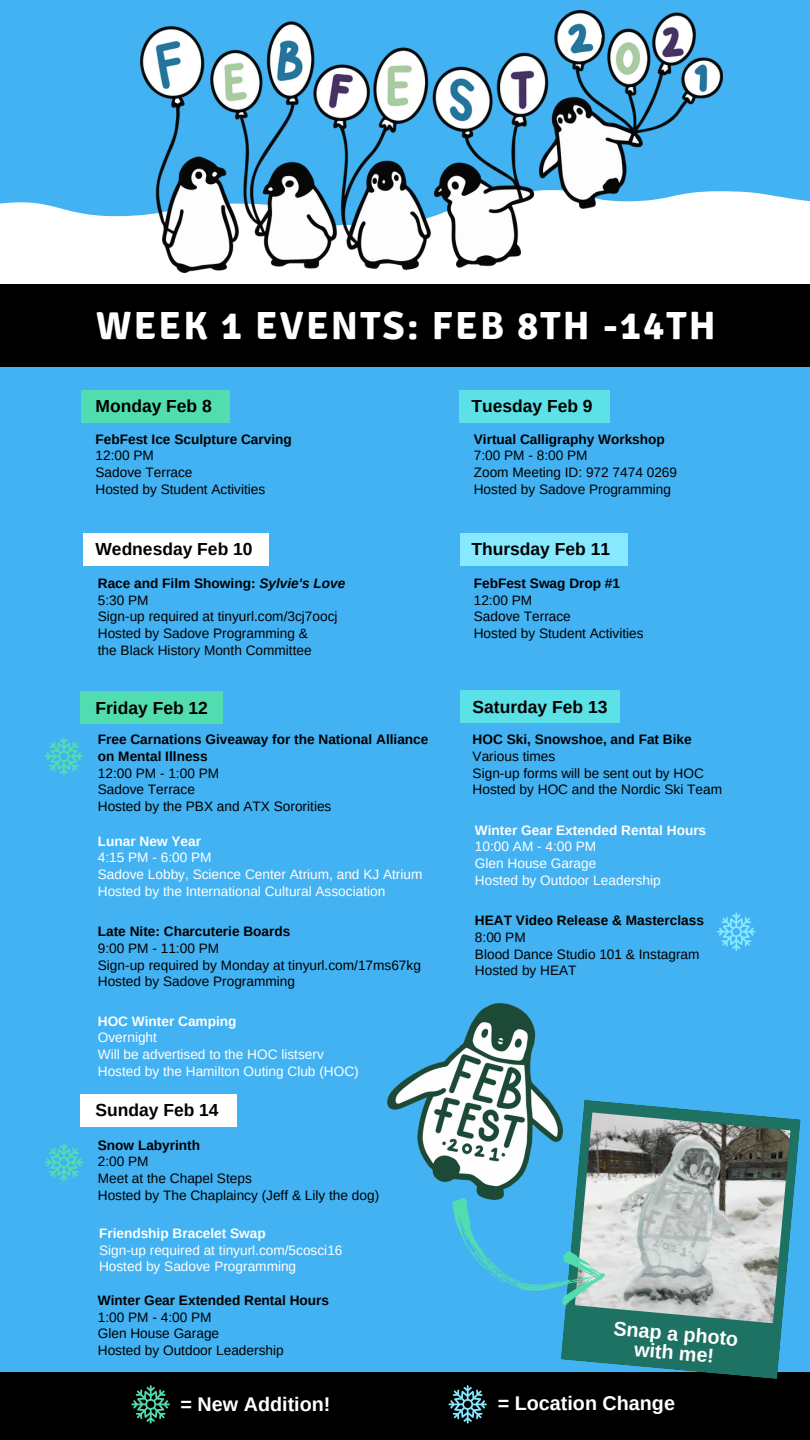
<style>
.page{position:relative;width:810px;height:1440px;background:#42b2f2}
.page>*{position:absolute;margin:0;border:0;box-sizing:border-box;transform-origin:0 0}
.t1{font:700 39.25px "Signika";letter-spacing:.06em;color:#fff}
.t2{font:700 19.75px "Arimo";color:#fff}
.t3{font:700 17.5px "Arimo";color:#000}
.t4{font:13.62px "Arimo";color:#000}
.t5{font:13.62px "Arimo";color:#fff}
.t6{font:700 13.62px "Arimo";color:#000}
.t7{font:700 13.62px "Arimo";color:#fff}
.s1{font-style:italic}
</style>
<div class="page">
<svg style="left:0;top:191px;width:810px;height:93px;background:#eaf6fd"></svg>
<img style="left:141px;top:11px;width:582px;height:261px">
<div style="left:0;top:284px;width:810px;height:82px;background:#000"></div>
<img style="left:387px;top:1004px;width:171px;height:179px">
<div style="left:81px;top:390px;width:148px;height:32px;background:#51ddb0"></div>
<div style="left:460px;top:390px;width:150px;height:32px;background:#5ce1e6"></div>
<div style="left:83px;top:533px;width:186px;height:32px;background:#fff"></div>
<div style="left:460px;top:533px;width:168px;height:32px;background:#86e9ff"></div>
<div style="left:81px;top:691px;width:142px;height:33px;background:#51ddb0"></div>
<div style="left:460px;top:691px;width:160px;height:32px;background:#5ce1e6"></div>
<div style="left:81px;top:1094px;width:156px;height:32px;background:#fff"></div>
<div style="left:0;top:1372px;width:810px;height:68px;background:#000"></div>
<svg style="left:561px;top:1100px;width:240px;height:279px;fill:#1e7263"></svg>
<svg style="left:447px;top:1113px;width:340px;height:220px"></svg>
<svg style="left:45px;top:737px;width:38px;height:39px"></svg>
<svg style="left:45px;top:1143px;width:38px;height:39px"></svg>
<svg style="left:717px;top:912px;width:39px;height:39px"></svg>
<svg style="left:132px;top:1385px;width:38px;height:39px"></svg>
<svg style="left:448px;top:1385px;width:39px;height:39px"></svg>
<p class="t1" style="left:96px;top:302px;width:621px">WEEK 1 EVENTS: FEB 8TH -14TH</p>
<p class="t3" style="left:96px;top:397px;width:118px">Monday Feb 8</p>
<p class="t3" style="left:471px;top:397px;width:123px">Tuesday Feb 9</p>
<p class="t6" style="left:474px;top:431px;width:193px">Virtual Calligraphy Workshop</p>
<p class="t4" style="left:474px;top:448px;width:115px">7:00 PM - 8:00 PM</p>
<p class="t4" style="left:474px;top:465px;width:205px">Zoom Meeting ID: 972 7474 0269</p>
<p class="t4" style="left:474px;top:481px;width:199px">Hosted by Sadove Programming</p>
<p class="t6" style="left:96px;top:431px;width:198px">FebFest Ice Sculpture Carving</p>
<p class="t4" style="left:96px;top:448px;width:60px">12:00 PM</p>
<p class="t4" style="left:96px;top:465px;width:99px">Sadove Terrace</p>
<p class="t4" style="left:96px;top:481px;width:171px">Hosted by Student Activities</p>
<p class="t3" style="left:96px;top:539px;width:159px">Wednesday Feb 10</p>
<p class="t6" style="left:98px;top:576px;width:249px">Race and Film Showing: <span class="s1">Sylvie's Love</span></p>
<p class="t4" style="left:98px;top:592px;width:52px">5:30 PM</p>
<p class="t4" style="left:98px;top:609px;width:241px">Sign-up required at tinyurl.com/3cj7oocj</p>
<p class="t4" style="left:98px;top:626px;width:212px">Hosted by Sadove Programming &amp;</p>
<p class="t4" style="left:98px;top:642px;width:215px">the Black History Month Committee</p>
<p class="t3" style="left:96px;top:698px;width:114px">Friday Feb 12</p>
<p class="t6" style="left:98px;top:732px;width:332px">Free Carnations Giveaway for the National Alliance</p>
<p class="t6" style="left:98px;top:749px;width:111px">on Mental Illness</p>
<p class="t4" style="left:98px;top:765px;width:123px">12:00 PM - 1:00 PM</p>
<p class="t4" style="left:98px;top:782px;width:99px">Sadove Terrace</p>
<p class="t4" style="left:98px;top:799px;width:235px">Hosted by the PBX and ATX Sororities</p>
<p class="t7" style="left:98px;top:833px;width:105px">Lunar New Year</p>
<p class="t5" style="left:98px;top:850px;width:115px">4:15 PM - 6:00 PM</p>
<p class="t5" style="left:98px;top:867px;width:326px">Sadove Lobby, Science Center Atrium, and KJ Atrium</p>
<p class="t5" style="left:98px;top:883px;width:289px">Hosted by the International Cultural Association</p>
<p class="t6" style="left:98px;top:924px;width:194px">Late Nite: Charcuterie Boards</p>
<p class="t4" style="left:98px;top:941px;width:123px">9:00 PM - 11:00 PM</p>
<p class="t4" style="left:98px;top:957px;width:325px">Sign-up required by Monday at tinyurl.com/17ms67kg</p>
<p class="t4" style="left:98px;top:974px;width:199px">Hosted by Sadove Programming</p>
<p class="t7" style="left:98px;top:1013px;width:140px">HOC Winter Camping</p>
<p class="t5" style="left:98px;top:1030px;width:61px">Overnight</p>
<p class="t5" style="left:98px;top:1047px;width:227px">Will be advertised to the HOC listserv</p>
<p class="t5" style="left:98px;top:1063px;width:262px">Hosted by the Hamilton Outing Club (HOC)</p>
<p class="t3" style="left:96px;top:1100px;width:125px">Sunday Feb 14</p>
<p class="t6" style="left:98px;top:1137px;width:104px">Snow Labyrinth</p>
<p class="t4" style="left:98px;top:1154px;width:52px">2:00 PM</p>
<p class="t4" style="left:98px;top:1171px;width:155px">Meet at the Chapel Steps</p>
<p class="t4" style="left:98px;top:1187px;width:283px">Hosted by The Chaplaincy (Jeff &amp; Lily the dog)</p>
<p class="t7" style="left:99px;top:1226px;width:168px">Friendship Bracelet Swap</p>
<p class="t5" style="left:99px;top:1242px;width:245px">Sign-up required at tinyurl.com/5cosci16</p>
<p class="t5" style="left:99px;top:1259px;width:199px">Hosted by Sadove Programming</p>
<p class="t6" style="left:98px;top:1293px;width:233px">Winter Gear Extended Rental Hours</p>
<p class="t4" style="left:98px;top:1309px;width:115px">1:00 PM - 4:00 PM</p>
<p class="t4" style="left:98px;top:1326px;width:123px">Glen House Garage</p>
<p class="t4" style="left:98px;top:1343px;width:187px">Hosted by Outdoor Leadership</p>
<p class="t3" style="left:471px;top:539px;width:140px">Thursday Feb 11</p>
<p class="t6" style="left:474px;top:576px;width:148px">FebFest Swag Drop #1</p>
<p class="t4" style="left:474px;top:592px;width:60px">12:00 PM</p>
<p class="t4" style="left:474px;top:609px;width:99px">Sadove Terrace</p>
<p class="t4" style="left:474px;top:626px;width:171px">Hosted by Student Activities</p>
<p class="t3" style="left:473px;top:697px;width:136px">Saturday Feb 13</p>
<p class="t6" style="left:473px;top:732px;width:221px">HOC Ski, Snowshoe, and Fat Bike</p>
<p class="t4" style="left:473px;top:749px;width:84px">Various times</p>
<p class="t4" style="left:473px;top:765px;width:233px">Sign-up forms will be sent out by HOC</p>
<p class="t4" style="left:473px;top:782px;width:251px">Hosted by HOC and the Nordic Ski Team</p>
<p class="t7" style="left:475px;top:822px;width:233px">Winter Gear Extended Rental Hours</p>
<p class="t5" style="left:475px;top:839px;width:123px">10:00 AM - 4:00 PM</p>
<p class="t5" style="left:475px;top:856px;width:123px">Glen House Garage</p>
<p class="t5" style="left:475px;top:872px;width:187px">Hosted by Outdoor Leadership</p>
<p class="t6" style="left:475px;top:913px;width:231px">HEAT Video Release &amp; Masterclass</p>
<p class="t4" style="left:475px;top:930px;width:52px">8:00 PM</p>
<p class="t4" style="left:475px;top:946px;width:226px">Blood Dance Studio 101 &amp; Instagram</p>
<p class="t4" style="left:475px;top:963px;width:103px">Hosted by HEAT</p>
<p class="t2" style="left:615px;top:1317px;width:126px;rotate:5deg">Snap a photo</p>
<p class="t2" style="left:635px;top:1338px;width:81px;rotate:5deg">with me!</p>
<p class="t2" style="left:181px;top:1393px;width:151px">= New Addition!</p>
<p class="t2" style="left:498px;top:1392px;width:179px">= Location Change</p>
</div>
